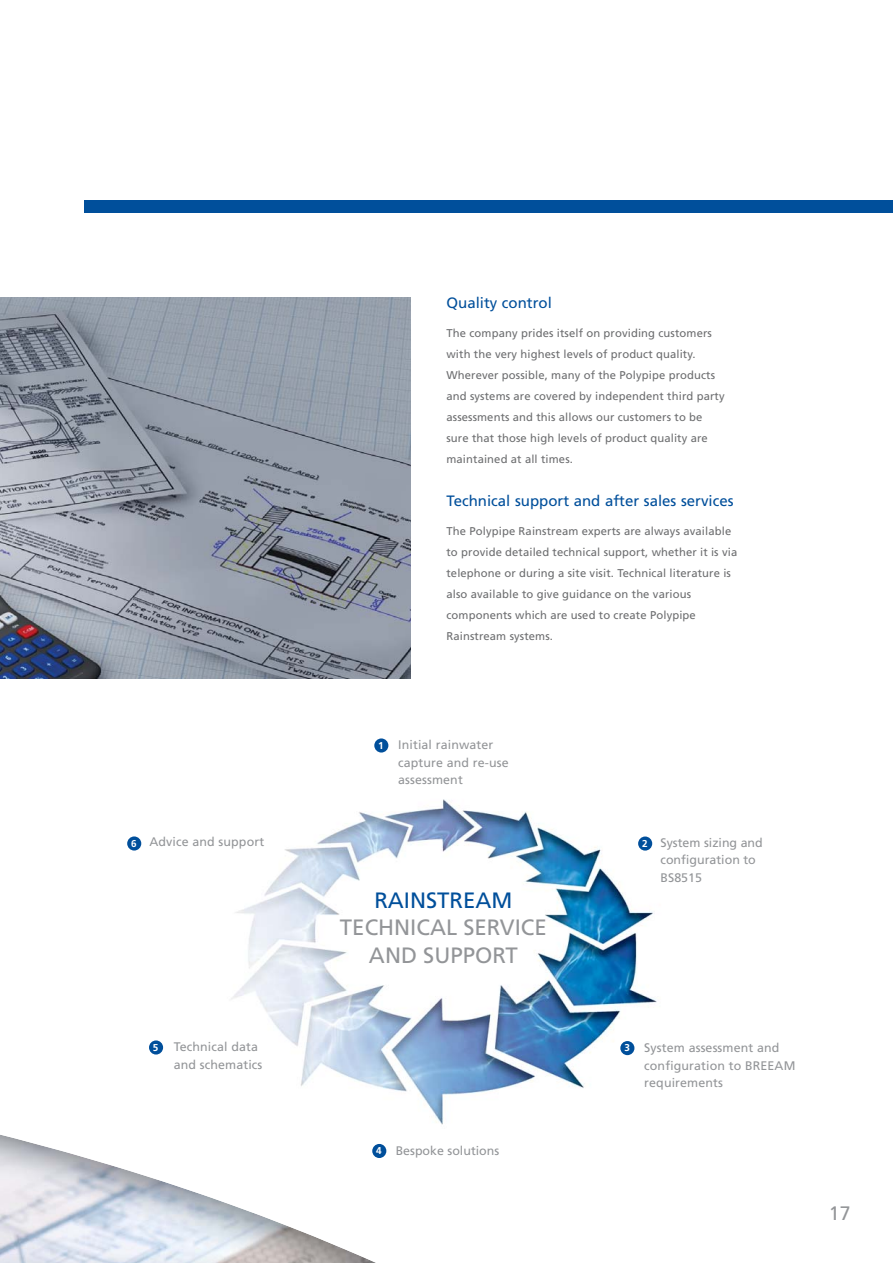
<style>
.page{position:relative;width:893px;height:1263px;background:#fff}
.page>*{position:absolute;margin:0;border:0;box-sizing:border-box;transform-origin:0 0}
.t1{font:22.2px/27.3px "Frutiger";color:#939598;text-align:center}
.t2{font:22.2px "Frutiger";color:#004f9b}
.t3{font:19.5px "Frutiger";color:#939598}
.t4{font:15px "Frutiger";color:#004f9b}
.t5{font:12.45px/17.4px "Frutiger";letter-spacing:.01em;color:#939598}
.t6{font:11.25px/21px "Frutiger";letter-spacing:.01em;color:#6d6e70}
.t7{font:700 9.9px "Frutiger";color:#fff}
</style>
<div class="page">
<img style="left:0;top:1135px;width:376px;height:128px">
<div style="left:85px;top:200px;width:807px;height:13px;background:#004f9b"></div>
<img style="left:0;top:297px;width:411px;height:382px">
<img style="left:231px;top:799px;width:426px;height:326px">
<div style="left:374px;top:738px;width:14px;height:15px;background:#004f9b;border-radius:50%"></div>
<div style="left:638px;top:837px;width:14px;height:14px;background:#004f9b;border-radius:50%"></div>
<div style="left:372px;top:1144px;width:14px;height:14px;background:#004f9b;border-radius:50%"></div>
<div style="left:149px;top:1040px;width:14px;height:15px;background:#004f9b;border-radius:50%"></div>
<div style="left:620px;top:1041px;width:14px;height:14px;background:#004f9b;border-radius:50%"></div>
<div style="left:127px;top:836px;width:14px;height:15px;background:#004f9b;border-radius:50%"></div>
<h3 class="t4" style="left:446px;top:297px;width:107px">Quality control</h3>
<p class="t6" style="left:446px;top:324px;width:280px">The company prides itself on providing customers with the very highest levels of product quality.<br>Wherever possible, many of the Polypipe products and systems are covered by independent third party assessments and this allows our customers to be sure that those high levels of product quality are maintained at all times.</p>
<h3 class="t4" style="left:446px;top:494px;width:288px">Technical support and after sales services</h3>
<p class="t6" style="left:446px;top:522px;width:292px">The Polypipe Rainstream experts are always available to provide detailed technical support, whether it is via telephone or during a site visit. Technical literature is also available to give guidance on the various components which are used to create Polypipe Rainstream systems.</p>
<p class="t7" style="left:131px;top:839px;width:7px">6</p>
<p class="t5" style="left:149px;top:834px;width:116px">Advice and support</p>
<p class="t7" style="left:378px;top:741px;width:7px">1</p>
<p class="t5" style="left:398px;top:737px;width:112px">Initial rainwater capture and re-use assessment</p>
<h1 class="t2" style="left:374px;top:891px;width:140px">RAINSTREAM</h1>
<h1 class="t1" style="left:340px;top:916px;width:208px">TECHNICAL SERVICE<br>AND SUPPORT</h1>
<p class="t7" style="left:642px;top:839px;width:7px">2</p>
<p class="t5" style="left:660px;top:835px;width:104px">System sizing and configuration to<br>BS8515</p>
<p class="t5" style="left:174px;top:1039px;width:90px">Technical data and schematics</p>
<p class="t7" style="left:153px;top:1043px;width:7px">5</p>
<p class="t7" style="left:624px;top:1044px;width:7px">3</p>
<p class="t5" style="left:644px;top:1040px;width:153px">System assessment and configuration to BREEAM requirements</p>
<p class="t7" style="left:376px;top:1147px;width:7px">4</p>
<p class="t5" style="left:395px;top:1143px;width:105px">Bespoke solutions</p>
<h2 class="t3" style="left:829px;top:1205px;width:23px">17</h2>
</div>
